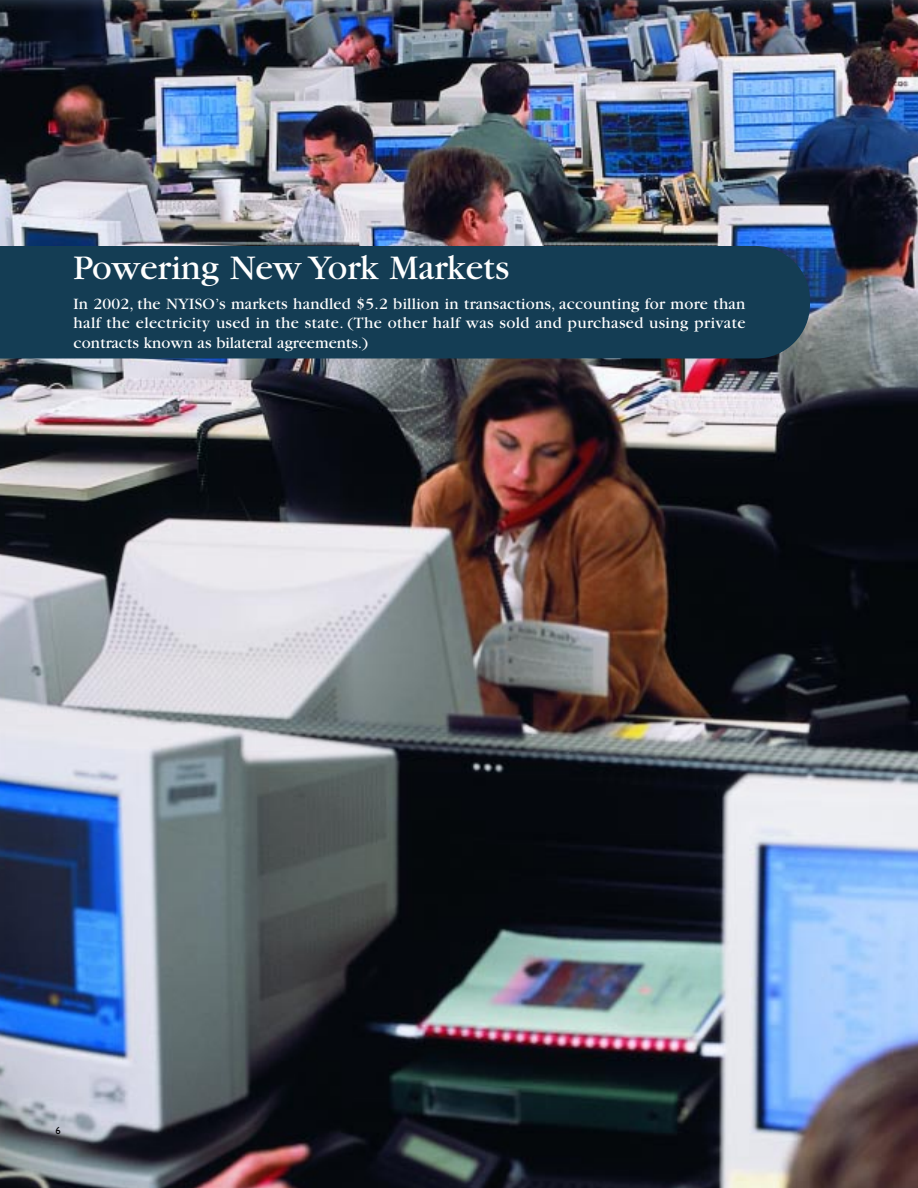
<style>
.page{position:relative;width:918px;height:1188px;background:#fff}
.page>*{position:absolute;margin:0;border:0;box-sizing:border-box;transform-origin:0 0}
.t1{font:36px "Garamond";color:#fff}
.t2{font:16.5px/19.5px "Garamond";color:#fff;text-align:justify}
.t3{font:10.5px "Gill Sans";color:#000}
</style>
<div class="page">
<img style="left:0;top:0;width:918px;height:1188px">
<div style="left:0;top:246px;width:810px;height:112px;background:#143d54"></div>
<h1 class="t1" style="left:74px;top:255px;width:437px">Powering New York Markets</h1>
<p class="t2" style="left:74px;top:295px;width:674px">In 2002, the NYISO’s markets handled $5.2 billion in transactions, accounting for more than half the electricity used in the state. (The other half was sold and purchased using private contracts known as bilateral agreements.)</p>
<p class="t3" style="left:56px;top:1126px;width:7px">6</p>
</div>
